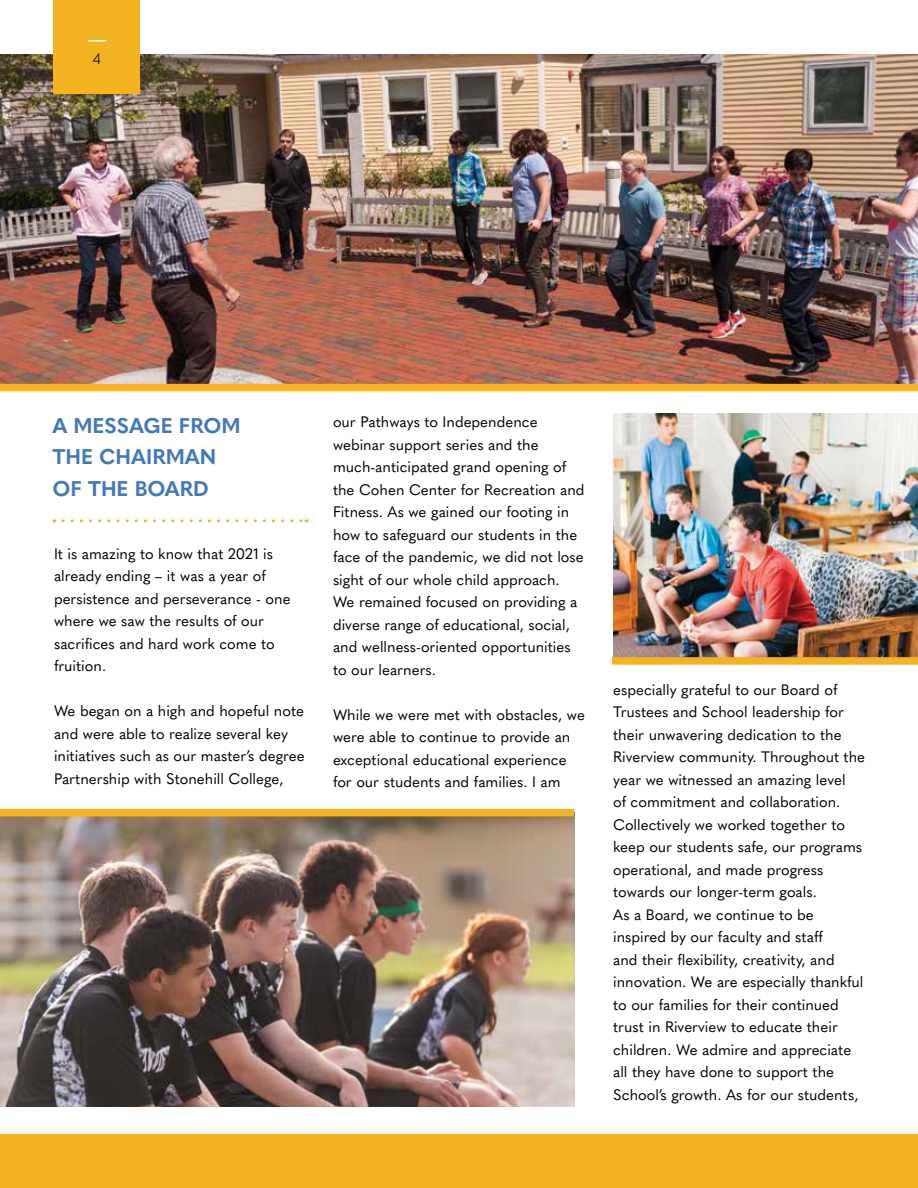
<style>
.page{position:relative;width:918px;height:1188px;background:#fff}
.page>*{position:absolute;margin:0;border:0;box-sizing:border-box;transform-origin:0 0}
.t1{font:700 21px/31.5px "Quasimoda";color:#4278bc}
.t2{font:15px/22.5px "Quasimoda";color:#000}
.t3{font:300 15px "Quasimoda";color:#000}
</style>
<div class="page">
<img style="left:0;top:54px;width:918px;height:330px">
<div style="left:0;top:384px;width:918px;height:7px;background:#f4b320"></div>
<div style="left:0;top:1134px;width:918px;height:54px;background:#f4b320"></div>
<div style="left:54px;top:0;width:86px;height:94px;background:#f4b320"></div>
<svg style="left:88px;top:40px;width:18px;height:1px"></svg>
<svg style="left:63px;top:519px;width:244px;height:3px"></svg>
<img style="left:0;top:816px;width:574px;height:291px">
<img style="left:613px;top:413px;width:305px;height:244px">
<div style="left:612px;top:657px;width:306px;height:8px;background:#f4b320"></div>
<div style="left:0;top:809px;width:574px;height:7px;background:#f4b320"></div>
<p class="t3" style="left:93px;top:47px;width:10px">4</p>
<h1 class="t1" style="left:52px;top:408px;width:190px">A MESSAGE FROM<br>THE CHAIRMAN<br>OF THE BOARD</h1>
<p class="t2" style="left:54px;top:541px;width:238px">It is amazing to know that 2021 is already ending – it was a year of persistence and perseverance - one where we saw the results of our sacrifices and hard work come to fruition.</p>
<p class="t2" style="left:54px;top:698px;width:252px">We began on a high and hopeful note and were able to realize several key initiatives such as our master’s degree Partnership with Stonehill College,</p>
<p class="t2" style="left:333px;top:410px;width:253px">our Pathways to Independence webinar support series and the much-anticipated grand opening of the Cohen Center for Recreation and Fitness. As we gained our footing in how to safeguard our students in the face of the pandemic, we did not lose sight of our whole child approach.<br>We remained focused on providing a diverse range of educational, social, and wellness-oriented opportunities to our learners.</p>
<p class="t2" style="left:333px;top:702px;width:253px">While we were met with obstacles, we were able to continue to provide an exceptional educational experience for our students and families. I am</p>
<p class="t2" style="left:613px;top:677px;width:254px">especially grateful to our Board of Trustees and School leadership for their unwavering dedication to the Riverview community. Throughout the year we witnessed an amazing level<br>of commitment and collaboration.<br>Collectively we worked together to keep our students safe, our programs operational, and made progress towards our longer-term goals.<br>As a Board, we continue to be inspired by our faculty and staff<br>and their flexibility, creativity, and innovation. We are especially thankful to our families for their continued trust in Riverview to educate their children. We admire and appreciate all they have done to support the School’s growth. As for our students,</p>
</div>
